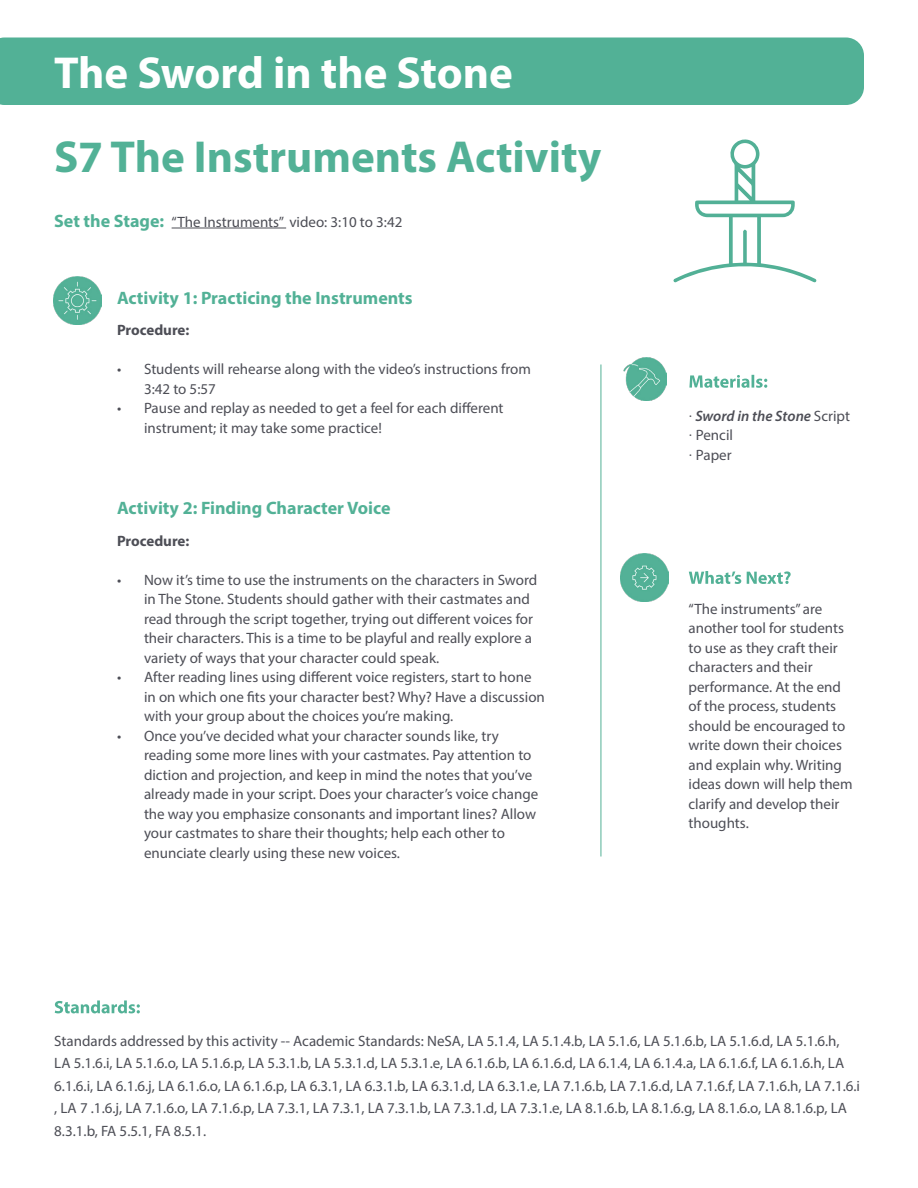
<style>
.page{position:relative;width:918px;height:1188px;background:#fff}
.page>*{position:absolute;margin:0;border:0;box-sizing:border-box;transform-origin:0 0}
.Title_L__Orange{font:700 45px "Myriad Pro";color:#52b196}
.Title_L__Orange-2{font:700 45px "Myriad Pro";color:#fff}
.subtitle_green{font:700 18px "Myriad Pro";color:#52b196}
.Body_Text_Myriad_10{font:15px/19.5px "Myriad Pro";color:#4d4e56}
.Green_Subtitle_12{font:15px/19.5px "Myriad Pro";color:#4d4e56}
.subtitle_green-2{font:15px "Myriad Pro";color:#4d4e56}
.Bulleted_List_Tight{font:italic 600 15px "Myriad Pro";color:#4d4e56}
.Body_Text_Myriad_10-2{font:700 15px "Myriad Pro";letter-spacing:-.005em;color:#4d4e56}
.Bulleted_List_Tight-2{font:15px "Myriad Pro";color:#4d4e56}
.s1{font-weight:700;font-size:18px;color:#52b196}
.s2{font-family:"Avenir";font-weight:400;font-style:normal}
.s3{font-weight:400;font-style:normal}
.s4{font-family:"Avenir"}
</style>
<div class="page">
<div style="left:0;top:38px;width:864px;height:67px;background:#52b196"></div>
<hr style="left:172px;top:228px;width:114px;height:1px;background:#4d4e56">
<svg style="left:55px;top:1000px;width:85px;height:13px"></svg>
<img style="left:54px;top:277px;width:48px;height:48px">
<hr style="left:601px;top:364px;width:1px;height:492px;background:#52b196">
<svg style="left:689px;top:375px;width:78px;height:13px"></svg>
<img style="left:624px;top:357px;width:43px;height:43px">
<img style="left:621px;top:554px;width:48px;height:48px">
<svg style="left:689px;top:571px;width:102px;height:13px"></svg>
<svg style="left:673px;top:139px;width:144px;height:144px"></svg>
<p class="Title_L__Orange-2" style="left:54px;top:43px;width:461px">The Sword in the Stone</p>
<p class="Title_L__Orange" style="left:54px;top:127px;width:549px">S7 The Instruments Activity</p>
<p class="subtitle_green-2" style="left:54px;top:212px;width:350px"><span class="s1">Set the Stage:</span> “The Instruments” video: 3:10 to 3:42</p>
<p class="subtitle_green" style="left:117px;top:286px;width:297px">Activity 1: Practicing the Instruments</p>
<p class="Body_Text_Myriad_10-2" style="left:117px;top:320px;width:74px">Procedure:</p>
<p class="Body_Text_Myriad_10" style="left:144px;top:359px;width:388px;text-indent:-27px">• Students will rehearse along with the video’s instructions from<br>3:42 to 5:57</p>
<p class="Body_Text_Myriad_10" style="left:144px;top:398px;width:361px;text-indent:-27px">• Pause and replay as needed to get a feel for each different instrument; it may take some practice!</p>
<p class="subtitle_green" style="left:117px;top:496px;width:275px">Activity 2: Finding Character Voice</p>
<p class="Body_Text_Myriad_10-2" style="left:117px;top:531px;width:74px">Procedure:</p>
<p class="Body_Text_Myriad_10" style="left:144px;top:569px;width:395px;text-indent:-27px">• Now it’s time to use the instruments on the characters in Sword in The Stone. Students should gather with their castmates and read through the script together, trying out different voices for their characters. This is a time to be playful and really explore a variety of ways that your character could speak.</p>
<p class="Body_Text_Myriad_10" style="left:144px;top:667px;width:402px;text-indent:-27px">• After reading lines using different voice registers, start to hone in on which one fits your character best? Why? Have a discussion with your group about the choices you’re making.</p>
<p class="Body_Text_Myriad_10" style="left:144px;top:725px;width:396px;text-indent:-27px">• Once you’ve decided what your character sounds like, try reading some more lines with your castmates. Pay attention to diction and projection, and keep in mind the notes that you’ve already made in your script. Does your character’s voice change the way you emphasize consonants and important lines? Allow your castmates to share their thoughts; help each other to enunciate clearly using these new voices.</p>
<p class="Bulleted_List_Tight" style="left:688px;top:406px;width:163px"><span class="s2">∙</span> Sword in the Stone <span class="s3">Script</span></p>
<p class="Bulleted_List_Tight-2" style="left:688px;top:426px;width:46px"><span class="s4">∙</span> Pencil</p>
<p class="Bulleted_List_Tight-2" style="left:688px;top:445px;width:45px"><span class="s4">∙</span> Paper</p>
<p class="Green_Subtitle_12" style="left:688px;top:598px;width:166px">“The instruments” are another tool for students to use as they craft their characters and their performance. At the end of the process, students should be encouraged to write down their choices and explain why. Writing ideas down will help them clarify and develop their thoughts.</p>
<p class="Body_Text_Myriad_10" style="left:54px;top:1029px;width:807px;line-height:22.5px">Standards addressed by this activity -- Academic Standards: NeSA, LA 5.1.4, LA 5.1.4.b, LA 5.1.6, LA 5.1.6.b, LA 5.1.6.d, LA 5.1.6.h,<br>LA 5.1.6.i, LA 5.1.6.o, LA 5.1.6.p, LA 5.3.1.b, LA 5.3.1.d, LA 5.3.1.e, LA 6.1.6.b, LA 6.1.6.d, LA 6.1.4, LA 6.1.4.a, LA 6.1.6.f, LA 6.1.6.h, LA 6.1.6.i, LA 6.1.6.j, LA 6.1.6.o, LA 6.1.6.p, LA 6.3.1, LA 6.3.1.b, LA 6.3.1.d, LA 6.3.1.e, LA 7.1.6.b, LA 7.1.6.d, LA 7.1.6.f, LA 7.1.6.h, LA 7.1.6.i , LA 7 .1.6.j, LA 7.1.6.o, LA 7.1.6.p, LA 7.3.1, LA 7.3.1, LA 7.3.1.b, LA 7.3.1.d, LA 7.3.1.e, LA 8.1.6.b, LA 8.1.6.g, LA 8.1.6.o, LA 8.1.6.p, LA 8.3.1.b, FA 5.5.1, FA 8.5.1.</p>
</div>
